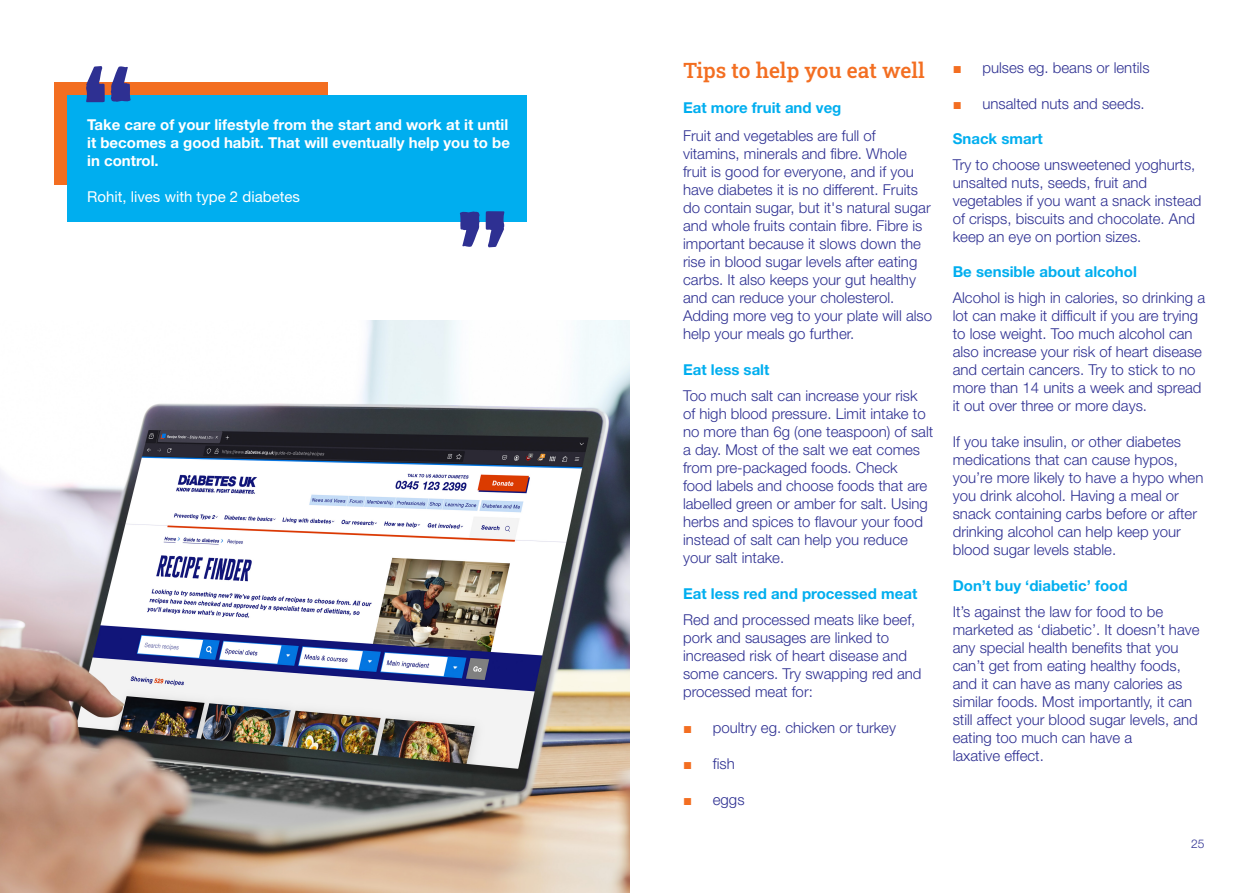
<style>
.page{position:relative;width:1259px;height:893px;background:#fff}
.page>*{position:absolute;margin:0;border:0;box-sizing:border-box;transform-origin:0 0}
.t1{font:700 150px "Diabetes UK Cheddar";color:#2e3092}
.t2{font:500 21px "Roboto Slab";color:#f36e21}
.t3{font:300 15px/18px "Helvetica Neue LT Std";color:#2e3092}
.t4{font:700 15px/18px "Helvetica Neue LT Std";color:#fff;text-align:justify}
.t5{font:15px "Helvetica Neue LT Std";color:#fff}
.t6{font:300 12px "Helvetica Neue LT Std";color:#2e3092}
.s1{font-weight:700;color:#00aeef}
.s2{font-family:"Arial";font-weight:400;color:#f36e21}
</style>
<div class="page">
<div style="left:54px;top:82px;width:273px;height:103px;background:#f36e21"></div>
<div style="left:68px;top:95px;width:459px;height:127px;background:#00aeef"></div>
<img style="left:0;top:321px;width:629px;height:572px">
<p class="t1" style="left:80px;top:37px;width:58px">“</p>
<p class="t2" style="left:683px;top:56px;width:243px">Tips to help you eat well</p>
<p class="t4" style="left:87px;top:115px;width:424px">Take care of your lifestyle from the start and work at it until it becomes a good habit. That will eventually help you to be in control.</p>
<p class="t5" style="left:87px;top:188px;width:214px">Rohit, lives with type 2 diabetes</p>
<p class="t3" style="left:683px;top:93px;width:194px;line-height:27.9px"><span class="s1">Eat more fruit and veg<br></span>Fruit and vegetables are full of</p>
<p class="t3" style="left:683px;top:144px;width:250px">vitamins, minerals and fibre. Whole fruit is good for everyone, and if you have diabetes it is no different. Fruits do contain sugar, but it's natural sugar and whole fruits contain fibre. Fibre is important because it slows down the rise in blood sugar levels after eating carbs. It also keeps your gut healthy and can reduce your cholesterol.<br>Adding more veg to your plate will also help your meals go further.</p>
<p class="t3" style="left:683px;top:356px;width:236px;line-height:26px"><span class="s1">Eat less salt<br></span>Too much salt can increase your risk</p>
<p class="t3" style="left:683px;top:404px;width:252px">of high blood pressure. Limit intake to no more than 6g (one teaspoon) of salt a day. Most of the salt we eat comes from pre-packaged foods. Check<br>food labels and choose foods that are labelled green or amber for salt. Using herbs and spices to flavour your food instead of salt can help you reduce your salt intake.</p>
<p class="t3" style="left:683px;top:581px;width:236px;line-height:26.1px"><span class="s1">Eat less red and processed meat<br></span>Red and processed meats like beef,</p>
<p class="t3" style="left:683px;top:629px;width:240px">pork and sausages are linked to increased risk of heart disease and some cancers. Try swapping red and processed meat for:</p>
<p class="t3" style="left:683px;top:719px;width:214px"><span class="s2">■</span> poultry eg. chicken or turkey</p>
<p class="t3" style="left:683px;top:755px;width:53px"><span class="s2">■</span> fish</p>
<p class="t3" style="left:683px;top:791px;width:63px"><span class="s2">■</span> eggs</p>
<p class="t3" style="left:952px;top:58px;width:198px"><span class="s2">■</span> pulses eg. beans or lentils</p>
<p class="t3" style="left:952px;top:94px;width:193px"><span class="s2">■</span> unsalted nuts and seeds.</p>
<p class="t3" style="left:952px;top:125px;width:244px;line-height:26.1px"><span class="s1">Snack smart<br></span>Try to choose unsweetened yoghurts,</p>
<p class="t3" style="left:952px;top:174px;width:250px">unsalted nuts, seeds, fruit and vegetables if you want a snack instead of crisps, biscuits and chocolate. And keep an eye on portion sizes.</p>
<p class="t3" style="left:952px;top:258px;width:254px;line-height:26.2px"><span class="s1">Be sensible about alcohol<br></span>Alcohol is high in calories, so drinking a</p>
<p class="t3" style="left:952px;top:307px;width:251px">lot can make it difficult if you are trying to lose weight. Too much alcohol can also increase your risk of heart disease and certain cancers. Try to stick to no more than 14 units a week and spread it out over three or more days.</p>
<p class="t3" style="left:952px;top:433px;width:252px">If you take insulin, or other diabetes medications that can cause hypos, you’re more likely to have a hypo when you drink alcohol. Having a meal or snack containing carbs before or after drinking alcohol can help keep your blood sugar levels stable.</p>
<p class="t3" style="left:952px;top:572px;width:212px;line-height:26px"><span class="s1">Don’t buy ‘diabetic’ food<br></span>It’s against the law for food to be</p>
<p class="t3" style="left:952px;top:620px;width:248px">marketed as ‘diabetic’. It doesn’t have any special health benefits that you can’t get from eating healthy foods, and it can have as many calories as similar foods. Most importantly, it can still affect your blood sugar levels, and eating too much can have a<br>laxative effect.</p>
<p class="t6" style="left:1191px;top:836px;width:15px">25</p>
</div>
